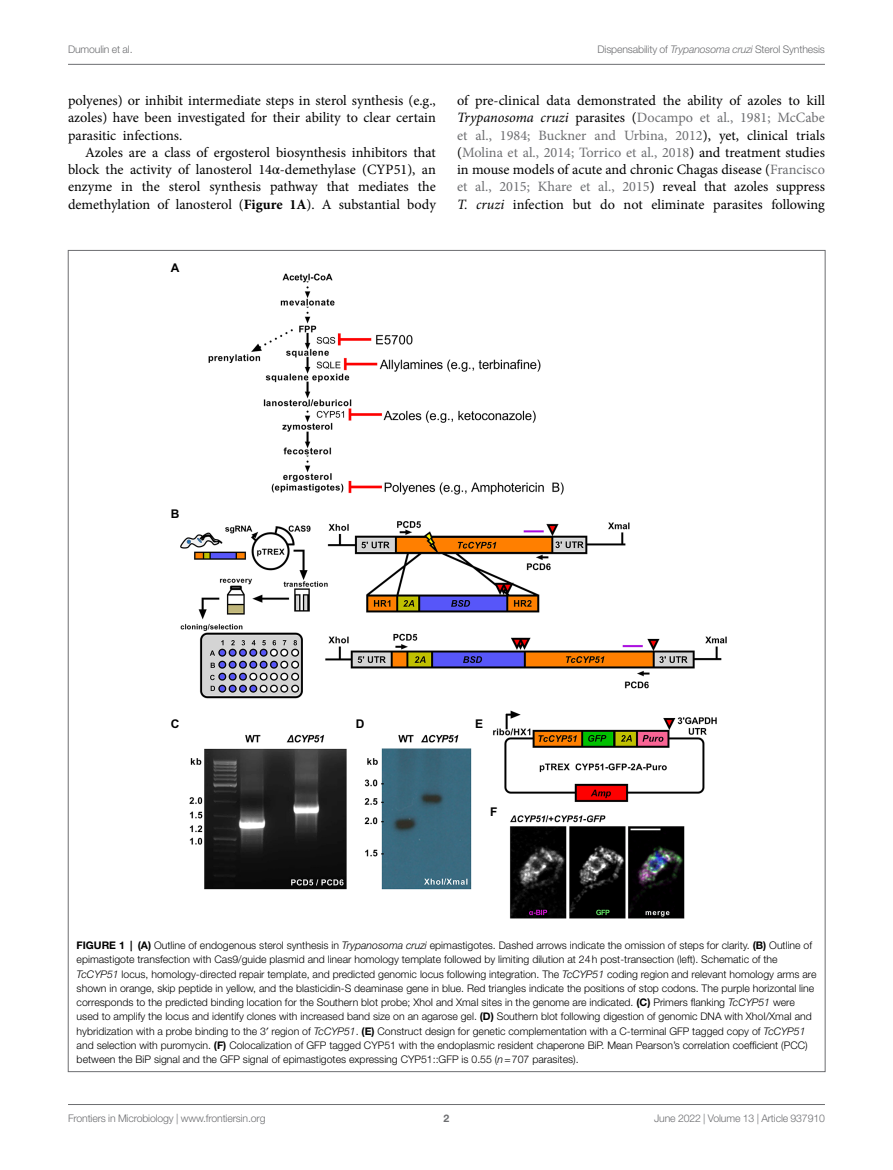
<style>
.page{position:relative;width:893px;height:1170px;background:#fff}
.page>*{position:absolute;margin:0;border:0;box-sizing:border-box;transform-origin:0 0}
.TEXT{font:14.25px/17.2px "Minion Pro";color:#000;text-align:justify}
.TEXT_FLUSH{font:14.25px/17.2px "Minion Pro";color:#000;text-align:justify}
.t1{font:700 12px "Arial";color:#000}
.FIG_LEG{font:300 10.5px/14.2px "Helvetica Neue LT Std";color:#000}
.RH_V{font:300 10.5px "Helvetica Neue LT Std";letter-spacing:-.015em;color:#6d6e71}
.t2{font:700 10.5px "Helvetica Neue LT Std";color:#6d6e71}
.s1{font-style:italic}
.s2{font-family:"STIX General"}
.s3{font-weight:700}
.s4{color:#6d6e71}
.s5{font-family:"Gentium Plus";font-weight:400}
</style>
<div class="page">
<hr style="left:68px;top:1104px;width:757px;height:1px;background:#6d6e71">
<hr style="left:68px;top:64px;width:757px;height:1px;background:#6d6e71">
<img style="left:180px;top:273px;width:547px;height:646px">
<p class="RH_V" style="left:68px;top:42px;width:66px">Dumoulin et al.</p>
<p class="RH_V" style="left:598px;top:42px;width:229px">Dispensability of <span class="s1">Trypanosoma cruzi</span> Sterol Synthesis</p>
<p class="TEXT_FLUSH" style="left:68px;top:92px;width:369px">polyenes) or inhibit intermediate steps in sterol synthesis (e.g., azoles) have been investigated for their ability to clear certain parasitic infections.</p>
<p class="TEXT" style="left:68px;top:144px;width:369px;text-indent:17px">Azoles are a class of ergosterol biosynthesis inhibitors that block the activity of lanosterol 14<span class="s2">α</span>-demethylase (CYP51), an enzyme in the sterol synthesis pathway that mediates the demethylation of lanosterol (<span class="s3">Figure 1A</span>). A substantial body</p>
<p class="t1" style="left:171px;top:260px;width:10px">A</p>
<p class="TEXT" style="left:457px;top:92px;width:369px">of pre-clinical data demonstrated the ability of azoles to kill <span class="s1">Trypanosoma cruzi</span> parasites (<span class="s4">Docampo et al., 1981; McCabe et al., 1984; Buckner and Urbina, 2012</span>), yet, clinical trials (<span class="s4">Molina et al., 2014; Torrico et al., 2018</span>) and treatment studies in mouse models of acute and chronic Chagas disease (<span class="s4">Francisco et al., 2015; Khare et al., 2015</span>) reveal that azoles suppress <span class="s1">T. cruzi</span> infection but do not eliminate parasites following</p>
<p class="t1" style="left:171px;top:505px;width:10px">B</p>
<p class="t1" style="left:171px;top:715px;width:10px">C</p>
<p class="t1" style="left:356px;top:715px;width:10px">D</p>
<p class="t1" style="left:475px;top:715px;width:10px">E</p>
<p class="t1" style="left:490px;top:803px;width:9px">F</p>
<p class="FIG_LEG" style="left:77px;top:937px;width:741px"><span class="s3">FIGURE 1 | (A)</span> Outline of endogenous sterol synthesis in <span class="s1">Trypanosoma cruzi</span> epimastigotes. Dashed arrows indicate the omission of steps for clarity. <span class="s3">(B)</span> Outline of epimastigote transfection with Cas9/guide plasmid and linear homology template followed by limiting dilution at 24h post-transection (left). Schematic of the <span class="s1">TcCYP51</span> locus, homology-directed repair template, and predicted genomic locus following integration. The <span class="s1">TcCYP51</span> coding region and relevant homology arms are shown in orange, skip peptide in yellow, and the blasticidin-S deaminase gene in blue. Red triangles indicate the positions of stop codons. The purple horizontal line corresponds to the predicted binding location for the Southern blot probe; XhoI and XmaI sites in the genome are indicated. <span class="s3">(C)</span> Primers flanking <span class="s1">TcCYP51</span> were used to amplify the locus and identify clones with increased band size on an agarose gel. <span class="s3">(D)</span> Southern blot following digestion of genomic DNA with XhoI/XmaI and hybridization with a probe binding to the 3<span class="s5">′</span> region of <span class="s1">TcCYP51</span>. <span class="s3">(E)</span> Construct design for genetic complementation with a C-terminal GFP tagged copy of <span class="s1">TcCYP51 </span>and selection with puromycin. <span class="s3">(F)</span> Colocalization of GFP tagged CYP51 with the endoplasmic resident chaperone BiP. Mean Pearson’s correlation coefficient (PCC) between the BiP signal and the GFP signal of epimastigotes expressing CYP51::GFP is 0.55 (<span class="s1">n</span>=707 parasites).</p>
<p class="RH_V" style="left:68px;top:1111px;width:199px">Frontiers in Microbiology | www.frontiersin.org</p>
<p class="t2" style="left:444px;top:1111px;width:7px">2</p>
<p class="RH_V" style="left:654px;top:1111px;width:172px">June 2022 | Volume 13 | Article 937910</p>
</div>
